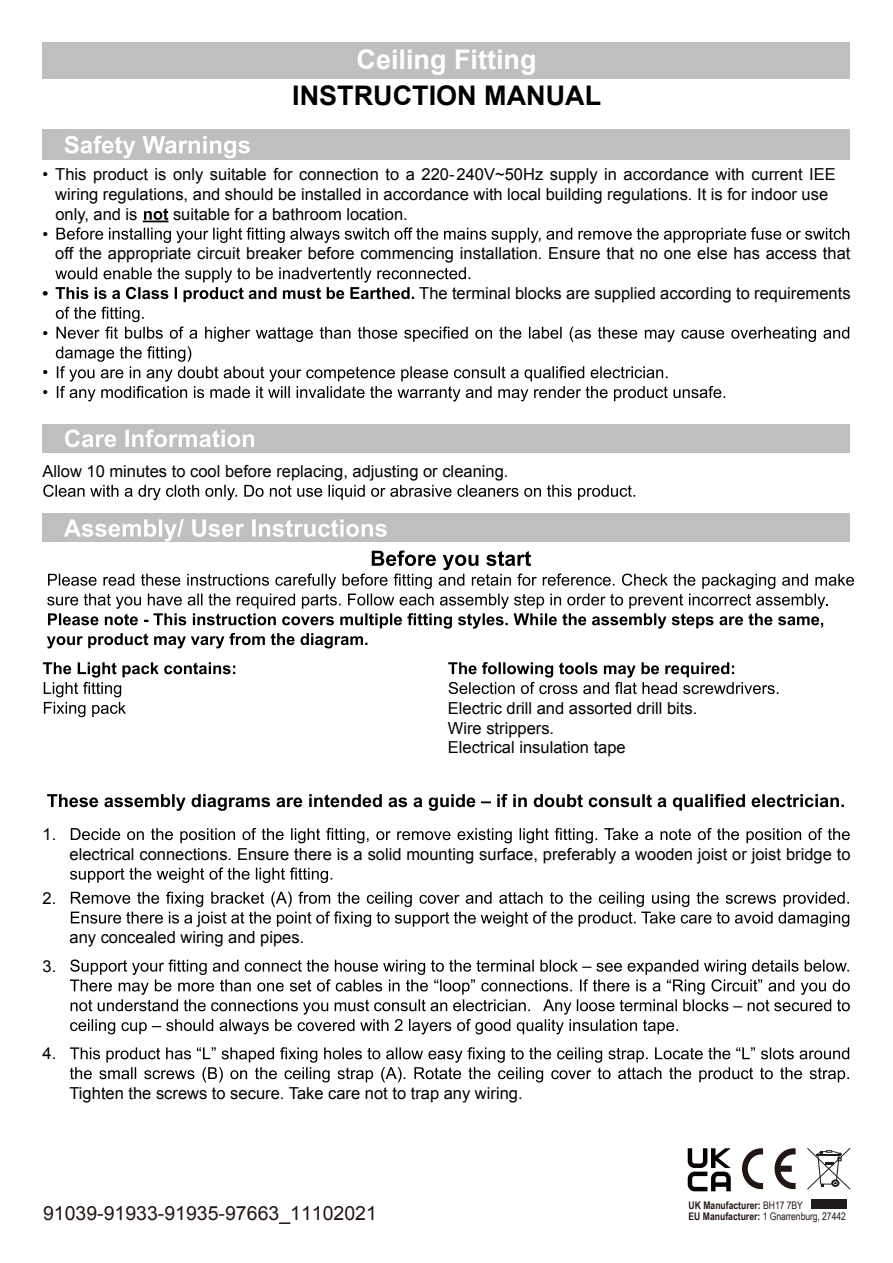
<style>
.page{position:relative;width:893px;height:1263px;background:#fff}
.page>*{position:absolute;margin:0;border:0;box-sizing:border-box;transform-origin:0 0}
.t1{font:700 27px "Arial";color:#000}
.t2{font:700 27px "Arial";color:#fff}
.t3{font:19.5px "Arial";color:#211613}
.t4{font:16.5px/19.8px "Arial";color:#000}
.t5{font:700 16.5px "Arial";color:#000}
.t6{font:10.5px "Arial Narrow";letter-spacing:-.01em;color:#231815}
.t7{font:700 10.5px "Arial Narrow";color:#231815}
.s1{font-weight:400}
.s2{font-weight:700}
</style>
<div class="page">
<div style="left:43px;top:43px;width:807px;height:36px;background:#bfbfbf"></div>
<div style="left:43px;top:129px;width:807px;height:31px;background:#bfbfbf"></div>
<svg style="left:65px;top:136px;width:185px;height:22px"></svg>
<svg style="left:56px;top:208px;width:793px;height:35px"></svg>
<svg style="left:55px;top:267px;width:794px;height:134px"></svg>
<div style="left:43px;top:514px;width:807px;height:28px;background:#bfbfbf"></div>
<svg style="left:64px;top:519px;width:323px;height:23px"></svg>
<svg style="left:47px;top:550px;width:807px;height:98px"></svg>
<svg style="left:43px;top:662px;width:192px;height:55px"></svg>
<svg style="left:448px;top:662px;width:330px;height:32px"></svg>
<svg style="left:47px;top:794px;width:797px;height:17px"></svg>
<div style="left:43px;top:424px;width:807px;height:28px;background:#bfbfbf"></div>
<svg style="left:65px;top:429px;width:189px;height:18px"></svg>
<svg style="left:43px;top:485px;width:592px;height:15px"></svg>
<svg style="left:71px;top:828px;width:779px;height:15px"></svg>
<svg style="left:70px;top:867px;width:262px;height:16px"></svg>
<svg style="left:71px;top:891px;width:778px;height:36px"></svg>
<svg style="left:70px;top:959px;width:780px;height:75px"></svg>
<svg style="left:70px;top:1047px;width:779px;height:35px"></svg>
<svg style="left:742px;top:1148px;width:21px;height:41px"></svg>
<svg style="left:774px;top:1148px;width:22px;height:41px"></svg>
<svg style="left:807px;top:1148px;width:43px;height:41px"></svg>
<div style="left:811px;top:1199px;width:36px;height:9px;background:#1f1a1b"></div>
<svg style="left:688px;top:1148px;width:43px;height:43px"></svg>
<h1 class="t2" style="left:356px;top:42px;width:182px">Ceiling Fitting</h1>
<h1 class="t1" style="left:292px;top:78px;width:310px">INSTRUCTION MANUAL</h1>
<p class="t4" style="left:55px;top:165px;width:782px;text-indent:-13px">• This product is only suitable for connection to a 220-240V~50Hz supply in accordance with current IEE wiring regulations, and should be installed in accordance with local building regulations. It is for indoor use only, and is</p>
<p class="t4" style="left:173px;top:204px;width:236px">suitable for a bathroom location.</p>
<p class="t4" style="left:43px;top:224px;width:7px">•</p>
<p class="t4" style="left:55px;top:244px;width:797px">off the appropriate circuit breaker before commencing installation. Ensure that no one else has access that</p>
<p class="t5" style="left:43px;top:282px;width:7px">•</p>
<p class="t4" style="left:419px;top:283px;width:433px">The terminal blocks are supplied according to requirements</p>
<p class="t4" style="left:43px;top:323px;width:7px">•</p>
<p class="t4" style="left:43px;top:363px;width:7px">• •</p>
<p class="t4" style="left:43px;top:461px;width:467px">Allow 10 minutes to cool before replacing, adjusting or cleaning.</p>
<p class="t4" style="left:448px;top:698px;width:251px">Electric drill and assorted drill bits.<br>Wire strippers.<br>Electrical insulation tape</p>
<p class="t4" style="left:43px;top:824px;width:15px">1.</p>
<p class="t4" style="left:43px;top:888px;width:15px">2.</p>
<p class="t4" style="left:43px;top:956px;width:15px">3.</p>
<p class="t4" style="left:70px;top:844px;width:782px">electrical connections. Ensure there is a solid mounting surface, preferably a wooden joist or joist bridge to</p>
<p class="t4" style="left:70px;top:928px;width:236px">any concealed wiring and pipes.</p>
<p class="t4" style="left:43px;top:1044px;width:15px">4.</p>
<p class="t4" style="left:70px;top:1083px;width:455px">Tighten the screws to secure. Take care not to trap any wiring.</p>
<p class="t7" style="left:689px;top:1197px;width:116px">UK Manufacturer: <span class="s1">BH17 7BY</span></p>
<p class="t3" style="left:43px;top:1200px;width:335px">91039-91933-91935-97663_11102021</p>
<p class="t6" style="left:689px;top:1209px;width:159px"><span class="s2">EU Manufacturer:</span> 1 Gnarrenburg, 27442</p>
</div>
